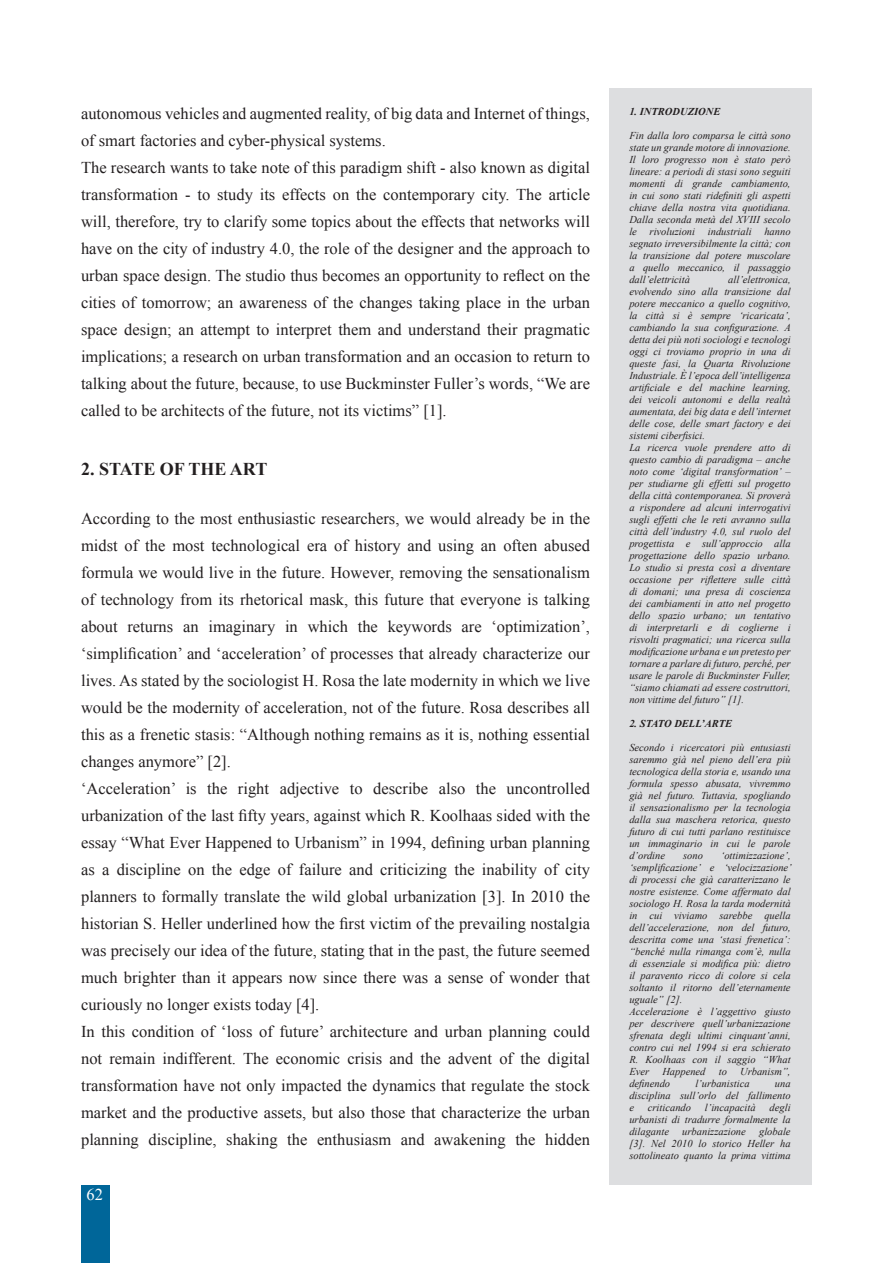
<style>
.page{position:relative;width:893px;height:1263px;background:#fff}
.page>*{position:absolute;margin:0;border:0;box-sizing:border-box;transform-origin:0 0}
.t1{font:700 18px "Times New Roman";color:#231f20}
.t2{font:16.5px/27px "Times New Roman";color:#231f20;text-align:justify}
.t3{font:16.5px "Times New Roman";color:#fff}
.t4{font:italic 10.5px/12px "Times New Roman";color:#231f20;text-align:justify}
.t5{font:italic 700 10.5px "Times New Roman";color:#231f20}
</style>
<div class="page">
<div style="left:609px;top:88px;width:203px;height:1097px;background:#dddee0"></div>
<div style="left:81px;top:1185px;width:28px;height:78px;background:#069"></div>
<p class="t2" style="left:81px;top:100px;width:510px">autonomous vehicles and augmented reality, of big data and Internet of things, of smart factories and cyber-physical systems.</p>
<p class="t2" style="left:81px;top:154px;width:510px">The research wants to take note of this paradigm shift - also known as digital transformation - to study its effects on the contemporary city. The article will, therefore, try to clarify some topics about the effects that networks will have on the city of industry 4.0, the role of the designer and the approach to urban space design. The studio thus becomes an opportunity to reflect on the cities of tomorrow; an awareness of the changes taking place in the urban space design; an attempt to interpret them and understand their pragmatic implications; a research on urban transformation and an occasion to return to talking about the future, because, to use Buckminster Fuller’s words, “We are called to be architects of the future, not its victims” [1].</p>
<p class="t1" style="left:81px;top:456px;width:188px">2. STATE OF THE ART</p>
<p class="t2" style="left:81px;top:504px;width:510px">According to the most enthusiastic researchers, we would already be in the midst of the most technological era of history and using an often abused formula we would live in the future. However, removing the sensationalism of technology from its rhetorical mask, this future that everyone is talking about returns an imaginary in which the keywords are ‘optimization’, ‘simplification’ and ‘acceleration’ of processes that already characterize our lives. As stated by the sociologist H. Rosa the late modernity in which we live would be the modernity of acceleration, not of the future. Rosa describes all this as a frenetic stasis: “Although nothing remains as it is, nothing essential changes anymore” [2].</p>
<p class="t2" style="left:81px;top:774px;width:510px">‘Acceleration’ is the right adjective to describe also the uncontrolled urbanization of the last fifty years, against which R. Koolhaas sided with the essay “What Ever Happened to Urbanism” in 1994, defining urban planning as a discipline on the edge of failure and criticizing the inability of city planners to formally translate the wild global urbanization [3]. In 2010 the historian S. Heller underlined how the first victim of the prevailing nostalgia was precisely our idea of the future, stating that in the past, the future seemed much brighter than it appears now since there was a sense of wonder that curiously no longer exists today [4].</p>
<p class="t2" style="left:81px;top:1017px;width:510px">In this condition of ‘loss of future’ architecture and urban planning could not remain indifferent. The economic crisis and the advent of the digital transformation have not only impacted the dynamics that regulate the stock market and the productive assets, but also those that characterize the urban planning discipline, shaking the enthusiasm and awakening the hidden</p>
<h2 class="t3" style="left:87px;top:1184px;width:18px">62</h2>
<p class="t5" style="left:629px;top:104px;width:92px">1. INTRODUZIONE</p>
<p class="t4" style="left:629px;top:130px;width:163px">Fin dalla loro comparsa le città sono state un grande motore di innovazione.<br>Il loro progresso non è stato però lineare: a periodi di stasi sono seguiti momenti di grande cambiamento, in cui sono stati ridefiniti gli aspetti chiave della nostra vita quotidiana.<br>Dalla seconda metà del XVIII secolo le rivoluzioni industriali hanno segnato irreversibilmente la città; con la transizione dal potere muscolare a quello meccanico, il passaggio dall’elettricità</p>
<p class="t4" style="left:629px;top:274px;width:163px;text-indent:99px">all’elettronica, evolvendo sino alla transizione dal potere meccanico a quello cognitivo, la città si è sempre ‘ricaricata’, cambiando la sua configurazione. A detta dei più noti sociologi e tecnologi oggi ci troviamo proprio in una di queste fasi, la Quarta Rivoluzione Industriale. È l’epoca dell’intelligenza artificiale e del machine learning, dei veicoli autonomi e della realtà aumentata, dei big data e dell’internet delle cose, delle smart factory e dei sistemi ciberfisici.</p>
<p class="t4" style="left:629px;top:442px;width:163px">La ricerca vuole prendere atto di questo cambio di paradigma – anche noto come ‘digital transformation’ – per studiarne gli effetti sul progetto della città contemporanea. Si proverà a rispondere ad alcuni interrogativi sugli effetti che le reti avranno sulla città dell’industry 4.0, sul ruolo del progettista e sull’approccio alla progettazione dello spazio urbano.<br>Lo studio si presta così a diventare occasione per riflettere sulle città di domani; una presa di coscienza dei cambiamenti in atto nel progetto dello spazio urbano; un tentativo di interpretarli e di coglierne i risvolti pragmatici; una ricerca sulla modificazione urbana e un pretesto per tornare a parlare di futuro, perché, per usare le parole di Buckminster Fuller, “siamo chiamati ad essere costruttori, non vittime del futuro” [1].</p>
<p class="t5" style="left:629px;top:716px;width:104px">2. STATO DELL’ARTE</p>
<p class="t4" style="left:629px;top:742px;width:163px">Secondo i ricercatori più entusiasti saremmo già nel pieno dell’era più tecnologica della storia e, usando una formula spesso abusata, vivremmo già nel futuro. Tuttavia, spogliando il sensazionalismo per la tecnologia dalla sua maschera retorica, questo futuro di cui tutti parlano restituisce un immaginario in cui le parole d’ordine</p>
<p class="t4" style="left:629px;top:850px;width:164px;text-indent:92px">‘ottimizzazione’, ‘semplificazione’ e ‘velocizzazione’ di processi che già caratterizzano le nostre esistenze. Come affermato dal sociologo H. Rosa la tarda modernità in cui viviamo sarebbe quella dell’accelerazione, non del futuro, descritta come una ‘stasi frenetica’: “benché nulla rimanga com’è, nulla di essenziale si modifica più: dietro il paravento ricco di colore si cela soltanto il ritorno dell’eternamente uguale” [2].</p>
<p class="t4" style="left:629px;top:1006px;width:163px">Accelerazione è l’aggettivo giusto per descrivere quell’urbanizzazione sfrenata degli ultimi cinquant’anni, contro cui nel 1994 si era schierato R. Koolhaas con il saggio “What Ever</p>
<p class="t4" style="left:683px;top:850px;width:21px">sono</p>
<p class="t4" style="left:662px;top:1066px;width:45px">Happened</p>
<p class="t4" style="left:719px;top:1066px;width:10px">to</p>
<p class="t4" style="left:740px;top:1066px;width:52px">Urbanism”,</p>
<p class="t4" style="left:629px;top:1078px;width:42px">definendo</p>
<p class="t4" style="left:695px;top:1078px;width:56px">l’urbanistica</p>
<p class="t4" style="left:629px;top:1078px;width:163px;text-indent:146px">una disciplina sull’orlo del fallimento e</p>
<p class="t4" style="left:629px;top:1102px;width:163px;text-indent:140px">degli urbanisti di tradurre formalmente la dilagante</p>
<p class="t4" style="left:648px;top:1102px;width:45px">criticando</p>
<p class="t4" style="left:705px;top:1102px;width:52px">l’incapacità</p>
<p class="t4" style="left:629px;top:1126px;width:163px;text-indent:130px">globale [3]. Nel 2010 lo storico Heller ha sottolineato quanto la prima vittima</p>
<p class="t4" style="left:682px;top:1126px;width:65px">urbanizzazione</p>
</div>
